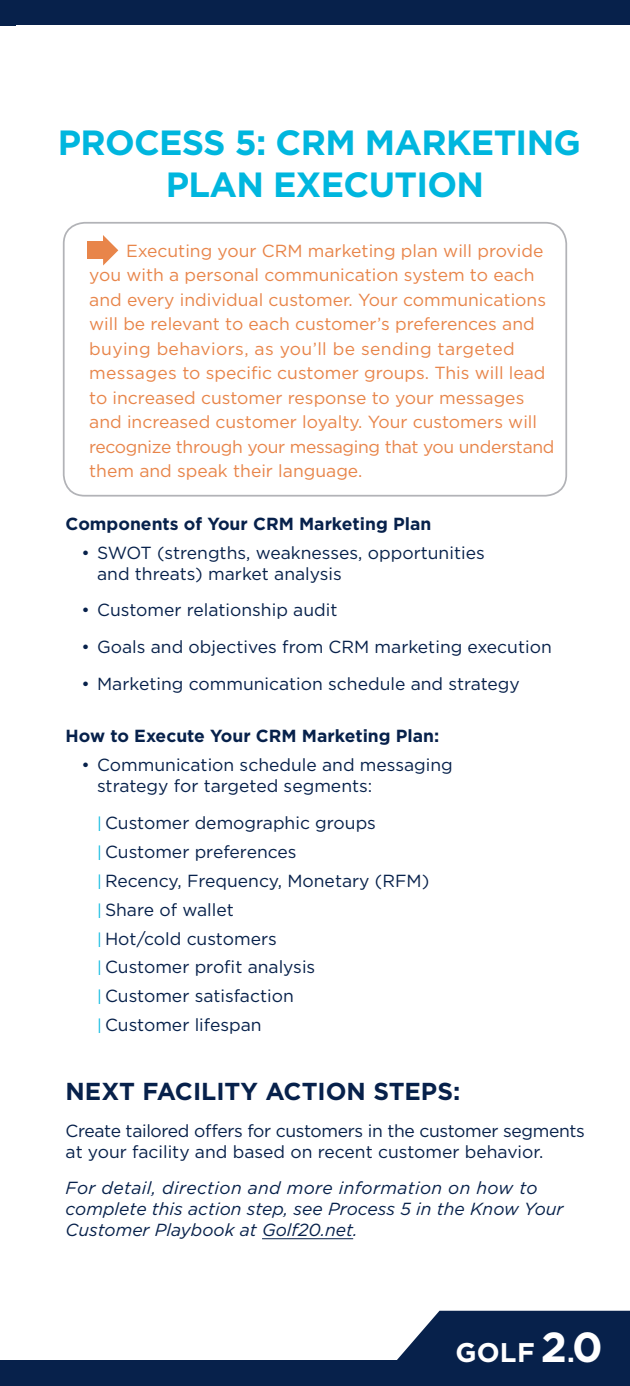
<style>
.page{position:relative;width:630px;height:1386px;background:#fff}
.page>*{position:absolute;margin:0;border:0;box-sizing:border-box;transform-origin:0 0}
.t1{font:700 35px/42px "Gotham";letter-spacing:-.02em;color:#00b6de}
.t2{font:700 26.95px "Gotham";color:#fff}
.t3{font:700 24.5px "Gotham";color:#07214b}
.t4{font:700 24.5px "Gotham";color:#fff}
.t5{font:17.5px/24.5px "Gotham";color:#e8854a}
.t6{font:17.5px/28.9px "Gotham";color:#07214b}
.t7{font:italic 17.5px/21px "Gotham";color:#07214b}
.t8{font:17.5px/21px "Gotham";letter-spacing:-.02em;color:#07214b}
.t9{font:700 17.5px "Gotham";color:#07214b}
.s1{font-size:15.75px;color:#00b6de}
.s2{font-size:42px}
.s3{font-size:35px}
</style>
<div class="page">
<div style="left:0;top:0;width:630px;height:25px;background:#07214b"></div>
<div style="left:0;top:1361px;width:630px;height:25px;background:#07214b"></div>
<svg style="left:393px;top:1311px;width:237px;height:50px;background:#20385d"></svg>
<hr style="left:262px;top:1238px;width:91px;height:1px;background:#07214b">
<div style="left:63px;top:222px;width:504px;height:275px;border:2px solid #b2b3b7;border-radius:21px"></div>
<svg style="left:103px;top:235px;width:15px;height:31px"></svg>
<div style="left:88px;top:241px;width:19px;height:18px;background:#e8854a"></div>
<h1 class="t1" style="left:58px;top:122px;width:244px">Process 5: CRM</h1>
<h1 class="t1" style="left:166px;top:122px;width:413px;text-indent:199px">Marketing<br>Plan Execution</h1>
<p class="t5" style="left:89px;top:238px;width:467px;text-indent:37px">Executing your CRM marketing plan will provide you with a personal communication system to each and every individual customer. Your communications will be relevant to each customer’s preferences and buying behaviors, as you’ll be sending targeted messages to specific customer groups. This will lead to increased customer response to your messages and increased customer loyalty. Your customers will recognize through your messaging that you understand them and speak their language.</p>
<p class="t9" style="left:66px;top:512px;width:202px">Components of Your CRM</p>
<p class="t9" style="left:299px;top:512px;width:134px">Marketing Plan</p>
<p class="t6" style="left:81px;top:538px;width:20px">• SWOT</p>
<p class="t6" style="left:97px;top:542px;width:389px;line-height:21px;text-indent:60px">(strengths, weaknesses, opportunities and threats) market analysis</p>
<p class="t6" style="left:81px;top:595px;width:258px">• Customer relationship audit</p>
<p class="t6" style="left:81px;top:632px;width:472px">• Goals and objectives from CRM marketing execution</p>
<p class="t6" style="left:81px;top:669px;width:440px">• Marketing communication schedule and strategy</p>
<p class="t9" style="left:66px;top:725px;width:205px">H ow to Execute Your CRM</p>
<p class="t9" style="left:302px;top:725px;width:139px">Marketing Plan:</p>
<p class="t6" style="left:97px;top:754px;width:357px;line-height:21px;text-indent:-16px">• Communication schedule and messaging strategy for targeted segments:</p>
<p class="t6" style="left:97px;top:808px;width:334px"><span class="s1">|</span> Customer demographic groups<br><span class="s1">|</span> Customer preferences<br><span class="s1">|</span> Recency, Frequency, Monetary (RFM) <span class="s1">|</span> Share of wallet<br><span class="s1">|</span> Hot/cold customers<br><span class="s1">|</span> Customer profit analysis<br><span class="s1">|</span> Customer satisfaction<br><span class="s1">|</span> Customer lifespan</p>
<h3 class="t3" style="left:66px;top:1075px;width:396px">N ext Facility Action Steps:</h3>
<p class="t8" style="left:66px;top:1120px;width:521px">Create tailored offers for customers in the customer segments at your facility and based on recent customer behavior.</p>
<p class="t7" style="left:66px;top:1177px;width:500px">For detail, direction and more information on how to complete this action step, see Process 5 in the Know Your<br>Customer Playbook at Golf20.net.</p>
<h2 class="t2" style="left:454px;top:1328px;width:149px">GOLF <span class="s2">2</span>.<span class="s2">0</span></h2>
<h3 class="t4" style="left:478px;top:1346px;width:132px">GOLF<sup>2</sup><span class="s3">2</span><sup>.</sup><sup>0</sup>.<span class="s3">0</span></h3>
<h2 class="t2" style="left:456px;top:1335px;width:81px">GOLF</h2>
</div>
